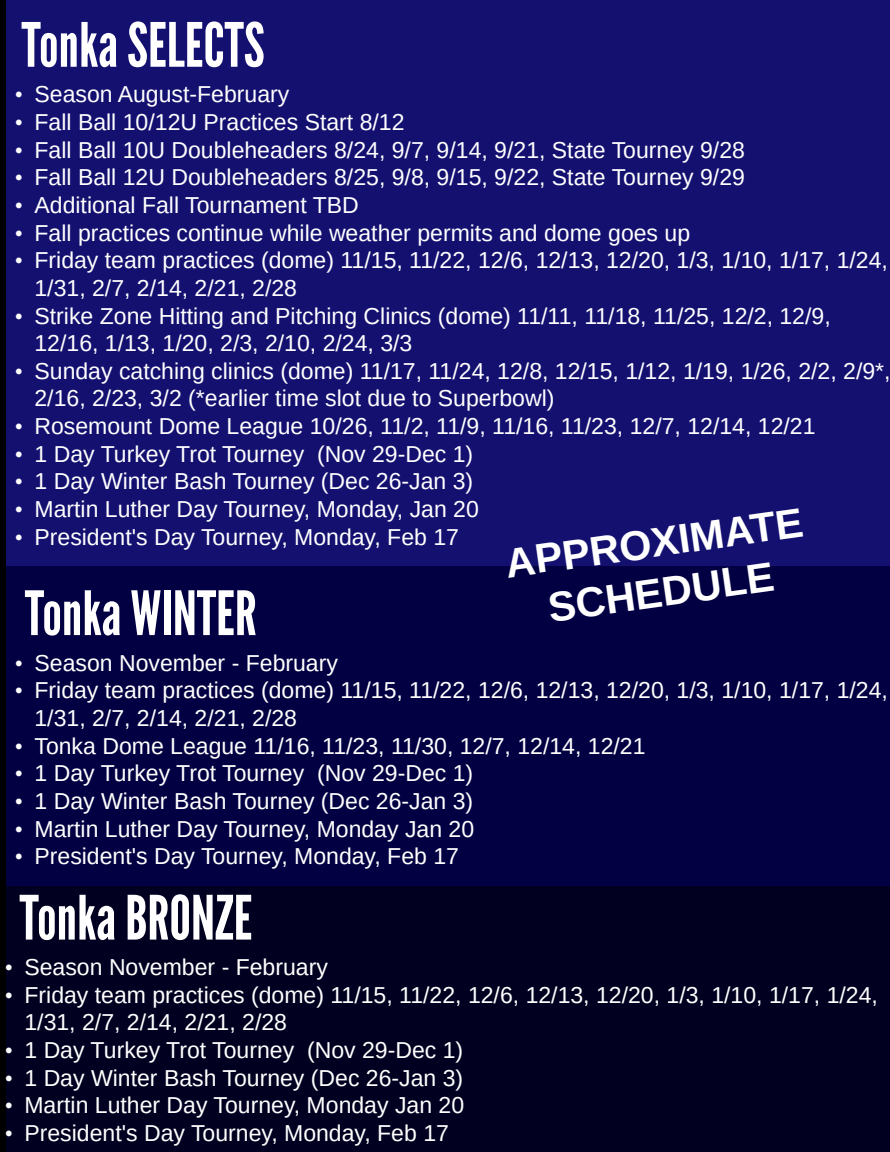
<style>
.page{position:relative;width:890px;height:1152px;background:#fff}
.page>*{position:absolute;margin:0;border:0;box-sizing:border-box;transform-origin:0 0}
.t1{font:60.8px "League Gothic";color:#fff}
.t2{font:700 41.2px/49.6px "Liberation Sans";color:#fff;text-align:center}
.t3{font:23.2px/27.6px "Liberation Sans";color:#fff}
.s1{font-family:"Times New Roman"}
</style>
<div class="page">
<div style="left:6px;top:886px;width:884px;height:266px;background:#010020"></div>
<div style="left:6px;top:565px;width:884px;height:321px;background:#020042"></div>
<div style="left:6px;top:0;width:884px;height:565px;background:#131070"></div>
<div style="left:0;top:0;width:6px;height:1152px;background:#000"></div>
<h1 class="t1" style="left:21px;top:9px;width:245px">Tonka SELECTS</h1>
<p class="t3" style="left:15px;top:81px;width:276px"><span class="s1">•</span> Season August-February</p>
<p class="t3" style="left:15px;top:108px;width:391px"><span class="s1">•</span> Fall Ball 10/12U Practices Start 8/12</p>
<p class="t3" style="left:15px;top:136px;width:732px"><span class="s1">•</span> Fall Ball 10U Doubleheaders 8/24, 9/7, 9/14, 9/21, State Tourney 9/28</p>
<p class="t3" style="left:15px;top:164px;width:732px"><span class="s1">•</span> Fall Ball 12U Doubleheaders 8/25, 9/8, 9/15, 9/22, State Tourney 9/29</p>
<p class="t3" style="left:15px;top:191px;width:346px"><span class="s1">•</span> Additional Fall Tournament TBD</p>
<p class="t3" style="left:15px;top:219px;width:677px"><span class="s1">•</span> Fall practices continue while weather permits and dome goes up</p>
<p class="t3" style="left:34px;top:247px;width:855px;text-indent:-20px"><span class="s1">•</span> Friday team practices (dome) 11/15, 11/22, 12/6, 12/13, 12/20, 1/3, 1/10, 1/17, 1/24,<br>1/31, 2/7, 2/14, 2/21, 2/28</p>
<p class="t3" style="left:34px;top:302px;width:798px;text-indent:-20px"><span class="s1">•</span> Strike Zone Hitting and Pitching Clinics (dome) 11/11, 11/18, 11/25, 12/2, 12/9,<br>12/16, 1/13, 1/20, 2/3, 2/10, 2/24, 3/3</p>
<p class="t3" style="left:34px;top:357px;width:858px;text-indent:-20px"><span class="s1">•</span> Sunday catching clinics (dome) 11/17, 11/24, 12/8, 12/15, 1/12, 1/19, 1/26, 2/2, 2/9*,<br>2/16, 2/23, 3/2 (*earlier time slot due to Superbowl)</p>
<p class="t3" style="left:15px;top:412px;width:802px"><span class="s1">•</span> Rosemount Dome League 10/26, 11/2, 11/9, 11/16, 11/23, 12/7, 12/14, 12/21</p>
<p class="t3" style="left:15px;top:440px;width:460px"><span class="s1">•</span> 1 Day Turkey Trot Tourney (Nov 29-Dec 1)</p>
<p class="t3" style="left:15px;top:468px;width:460px"><span class="s1">•</span> 1 Day Winter Bash Tourney (Dec 26-Jan 3)</p>
<p class="t3" style="left:15px;top:495px;width:465px"><span class="s1">•</span> Martin Luther Day Tourney, Monday, Jan 20</p>
<p class="t3" style="left:15px;top:523px;width:446px"><span class="s1">•</span> President's Day Tourney, Monday, Feb 17</p>
<h2 class="t2" style="left:502px;top:540px;width:302px;rotate:-8deg">APPROXIMATE<br>SCHEDULE</h2>
<h1 class="t1" style="left:25px;top:577px;width:234px">Tonka WINTER</h1>
<p class="t3" style="left:15px;top:649px;width:325px"><span class="s1">•</span> Season November - February</p>
<p class="t3" style="left:34px;top:677px;width:855px;text-indent:-20px"><span class="s1">•</span> Friday team practices (dome) 11/15, 11/22, 12/6, 12/13, 12/20, 1/3, 1/10, 1/17, 1/24,<br>1/31, 2/7, 2/14, 2/21, 2/28</p>
<p class="t3" style="left:15px;top:732px;width:632px"><span class="s1">•</span> Tonka Dome League 11/16, 11/23, 11/30, 12/7, 12/14, 12/21</p>
<p class="t3" style="left:15px;top:760px;width:460px"><span class="s1">•</span> 1 Day Turkey Trot Tourney (Nov 29-Dec 1)</p>
<p class="t3" style="left:15px;top:787px;width:460px"><span class="s1">•</span> 1 Day Winter Bash Tourney (Dec 26-Jan 3)</p>
<p class="t3" style="left:15px;top:815px;width:461px"><span class="s1">•</span> Martin Luther Day Tourney, Monday Jan 20</p>
<p class="t3" style="left:15px;top:843px;width:446px"><span class="s1">•</span> President's Day Tourney, Monday, Feb 17</p>
<h1 class="t1" style="left:19px;top:882px;width:234px">Tonka BRONZE</h1>
<p class="t3" style="left:5px;top:954px;width:325px"><span class="s1">•</span> Season November - February</p>
<p class="t3" style="left:24px;top:981px;width:855px;text-indent:-20px"><span class="s1">•</span> Friday team practices (dome) 11/15, 11/22, 12/6, 12/13, 12/20, 1/3, 1/10, 1/17, 1/24,<br>1/31, 2/7, 2/14, 2/21, 2/28</p>
<p class="t3" style="left:5px;top:1036px;width:460px"><span class="s1">•</span> 1 Day Turkey Trot Tourney (Nov 29-Dec 1)</p>
<p class="t3" style="left:5px;top:1064px;width:460px"><span class="s1">•</span> 1 Day Winter Bash Tourney (Dec 26-Jan 3)</p>
<p class="t3" style="left:5px;top:1092px;width:461px"><span class="s1">•</span> Martin Luther Day Tourney, Monday Jan 20</p>
<p class="t3" style="left:5px;top:1119px;width:446px"><span class="s1">•</span> President's Day Tourney, Monday, Feb 17</p>
</div>
